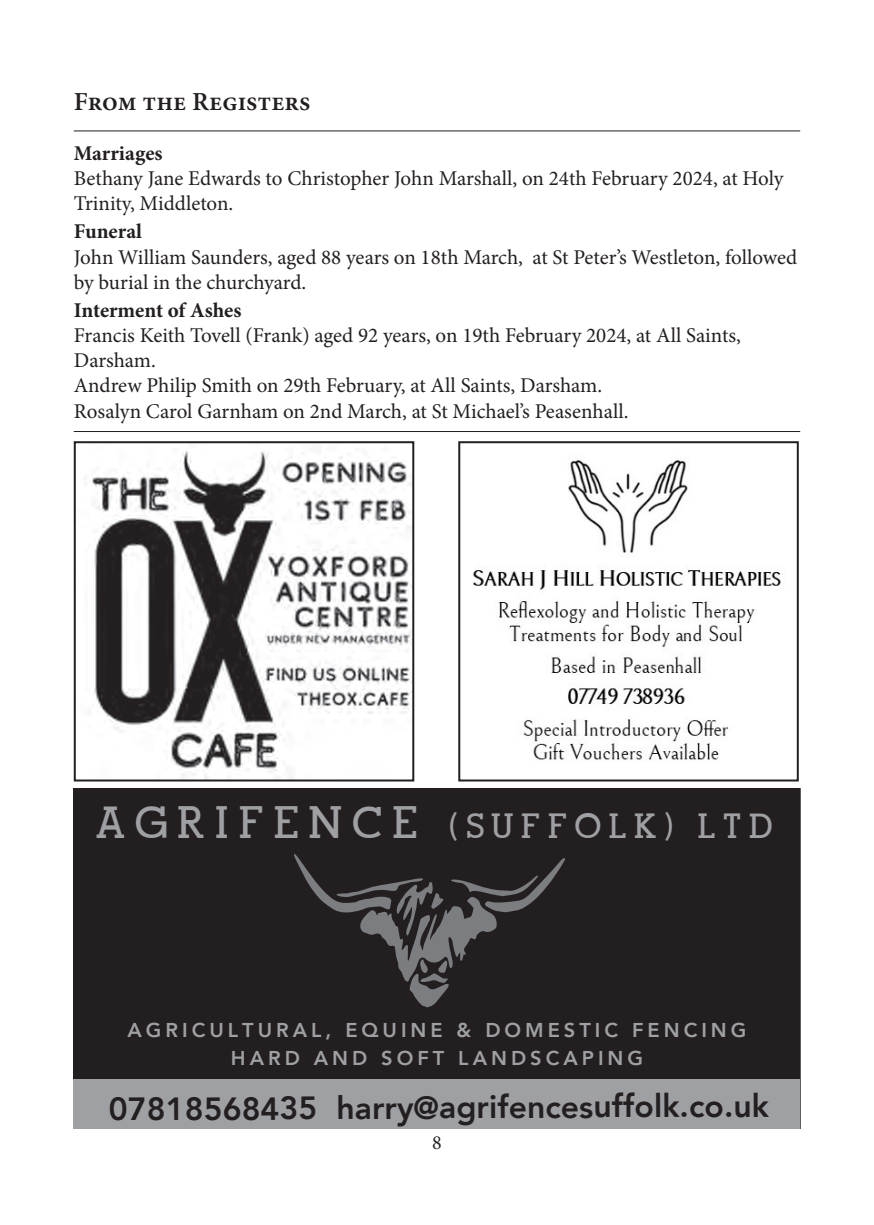
<style>
.page{position:relative;width:874px;height:1225px;background:#fff}
.page>*{position:absolute;margin:0;border:0;box-sizing:border-box;transform-origin:0 0}
.t1{font:700 34.2px "Alexandria FLF";letter-spacing:.2em;color:#9fa0a4}
.t2{font:800 32px "Avenir";letter-spacing:-.01em;color:#231f20}
.t3{font:600 26px "Minion Pro";color:#231f20}
.t4{font:21px/25.2px "Minion Pro";letter-spacing:-.005em;color:#231f20}
.t5{font:700 21px "Minion Pro";letter-spacing:-.015em;color:#231f20}
.t6{font:800 20px/28px "Avenir";letter-spacing:.2em;color:#9fa0a4;text-align:center}
.t7{font:20px "Minion Pro";color:#231f20}
.s1{font-size:44.4px}
</style>
<div class="page">
<hr style="left:74px;top:130px;width:725px;height:1px;background:#231f20">
<img style="left:85px;top:451px;width:326px;height:327px">
<div style="left:74px;top:441px;width:340px;height:340px;border:2px solid #231f20"></div>
<img style="left:473px;top:460px;width:308px;height:300px">
<div style="left:458px;top:441px;width:340px;height:340px;border:2px solid #231f20"></div>
<hr style="left:74px;top:431px;width:725px;height:1px;background:#231f20">
<div style="left:74px;top:788px;width:725px;height:291px;background:#231f20"></div>
<svg style="left:294px;top:854px;width:271px;height:153px;background:#333032"></svg>
<div style="left:74px;top:1079px;width:725px;height:49px;background:#9fa0a4"></div>
<p class="t3" style="left:74px;top:83px;width:238px">From the Registers</p>
<p class="t5" style="left:74px;top:138px;width:90px">Marriages</p>
<p class="t4" style="left:74px;top:166px;width:711px">Bethany Jane Edwards to Christopher John Marshall, on 24th February 2024, at Holy<br>Trinity, Middleton.</p>
<p class="t5" style="left:74px;top:217px;width:70px">Funeral</p>
<p class="t4" style="left:74px;top:244px;width:724px">John William Saunders, aged 88 years on 18th March, at St Peter’s Westleton, followed by burial in the churchyard.</p>
<p class="t5" style="left:74px;top:295px;width:169px">Interment of Ashes</p>
<p class="t4" style="left:74px;top:323px;width:668px">Francis Keith Tovell (Frank) aged 92 years, on 19th February 2024, at All Saints,<br>Darsham.</p>
<p class="t4" style="left:74px;top:373px;width:529px">Andrew Philip Smith on 29th February, at All Saints, Darsham.</p>
<p class="t4" style="left:74px;top:398px;width:556px">Rosalyn Carol Garnham on 2nd March, at St Michael’s Peasenhall.</p>
<p class="t1" style="left:95px;top:807px;width:678px"><span class="s1">AGRIFENCE</span> (SUFFOLK) LTD</p>
<p class="t6" style="left:127px;top:1016px;width:620px">AGRICULTURAL, EQUINE &amp; DOMESTIC FENCING<br>HARD AND SOFT LANDSCAPING</p>
<p class="t2" style="left:109px;top:1082px;width:661px">07818568435 harry@agrifencesuffolk.co.uk</p>
<p class="t7" style="left:432px;top:1129px;width:11px">8</p>
</div>
